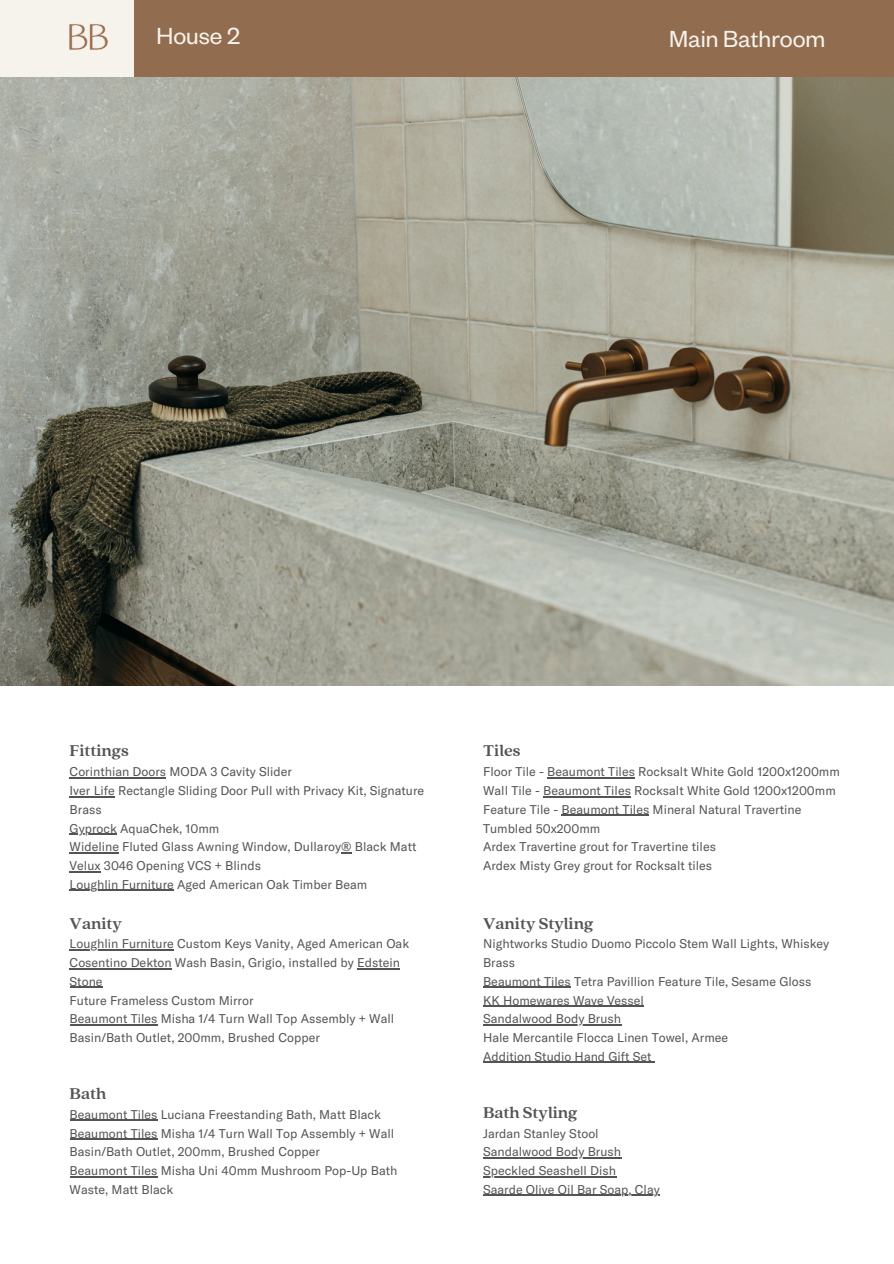
<style>
.page{position:relative;width:894px;height:1264px;background:#fff}
.page>*{position:absolute;margin:0;border:0;box-sizing:border-box;transform-origin:0 0}
.t1{font:25.65px "Test Founders Grotesk";color:#f6f3ed}
.t2{font:700 17.25px "Quincy CF";color:#545454}
.t3{font:12.45px/18.8px "GT America Trial";color:#545454}
.s1{font-family:"Noto Sans"}
</style>
<div class="page">
<img style="left:0;top:77px;width:893px;height:608px">
<div style="left:0;top:0;width:134px;height:77px;background:#f6f3ed"></div>
<div style="left:134px;top:0;width:759px;height:77px;background:#926c4e"></div>
<img style="left:69px;top:24px;width:39px;height:26px">
<hr style="left:70px;top:777px;width:96px;height:1px;background:#545454">
<hr style="left:70px;top:796px;width:45px;height:1px;background:#545454">
<hr style="left:70px;top:833px;width:47px;height:1px;background:#545454">
<hr style="left:70px;top:852px;width:49px;height:1px;background:#545454">
<hr style="left:70px;top:871px;width:31px;height:1px;background:#545454">
<hr style="left:70px;top:889px;width:104px;height:1px;background:#545454">
<hr style="left:547px;top:777px;width:88px;height:1px;background:#545454">
<hr style="left:543px;top:796px;width:87px;height:1px;background:#545454">
<hr style="left:561px;top:814px;width:88px;height:1px;background:#545454">
<hr style="left:70px;top:949px;width:104px;height:1px;background:#545454">
<hr style="left:70px;top:968px;width:102px;height:1px;background:#545454">
<hr style="left:357px;top:968px;width:43px;height:1px;background:#545454">
<hr style="left:70px;top:986px;width:33px;height:1px;background:#545454">
<hr style="left:70px;top:1024px;width:87px;height:1px;background:#545454">
<hr style="left:70px;top:1119px;width:87px;height:1px;background:#545454">
<hr style="left:70px;top:1138px;width:87px;height:1px;background:#545454">
<hr style="left:70px;top:1176px;width:87px;height:1px;background:#545454">
<hr style="left:483px;top:986px;width:87px;height:1px;background:#545454">
<hr style="left:483px;top:1005px;width:160px;height:1px;background:#545454">
<hr style="left:483px;top:1024px;width:138px;height:1px;background:#545454">
<hr style="left:483px;top:1061px;width:168px;height:1px;background:#545454">
<hr style="left:483px;top:1157px;width:138px;height:1px;background:#545454">
<hr style="left:483px;top:1176px;width:133px;height:1px;background:#545454">
<hr style="left:483px;top:1194px;width:176px;height:1px;background:#545454">
<h1 class="t1" style="left:156px;top:19px;width:85px">House 2</h1>
<p class="t1" style="left:669px;top:22px;width:158px">Main Bathroom</p>
<p class="t2" style="left:70px;top:739px;width:61px">Fittings</p>
<p class="t3" style="left:70px;top:762px;width:224px">Corinthian Doors MODA 3 Cavity Slider</p>
<p class="t3" style="left:70px;top:781px;width:356px">Iver Life Rectangle Sliding Door Pull with Privacy Kit, Signature<br>Brass</p>
<p class="t3" style="left:70px;top:818px;width:151px">Gyprock AquaChek, 10mm</p>
<p class="t3" style="left:70px;top:837px;width:348px">Wideline Fluted Glass Awning Window, Dullaroy<span class="s1">®</span> Black Matt</p>
<p class="t3" style="left:70px;top:856px;width:193px">Velux 3046 Opening VCS <span class="s1">+</span> Blinds</p>
<p class="t3" style="left:70px;top:874px;width:299px">Loughlin Furniture Aged American Oak Timber Beam</p>
<p class="t2" style="left:70px;top:911px;width:54px">Vanity</p>
<p class="t3" style="left:70px;top:934px;width:341px">Loughlin Furniture Custom Keys Vanity, Aged American Oak</p>
<p class="t3" style="left:70px;top:953px;width:332px">Cosentino Dekton Wash Basin, Grigio, installed by Edstein<br>Stone</p>
<p class="t3" style="left:70px;top:990px;width:185px">Future Frameless Custom Mirror</p>
<p class="t3" style="left:70px;top:1009px;width:326px">Beaumont Tiles Misha 1<span class="s1">/</span>4 Turn Wall Top Assembly <span class="s1">+</span> Wall<br>Basin<span class="s1">/</span>Bath Outlet, 200mm, Brushed Copper</p>
<p class="t2" style="left:70px;top:1082px;width:38px">Bath</p>
<p class="t3" style="left:70px;top:1104px;width:312px">Beaumont Tiles Luciana Freestanding Bath, Matt Black</p>
<p class="t3" style="left:70px;top:1123px;width:326px">Beaumont Tiles Misha 1<span class="s1">/</span>4 Turn Wall Top Assembly <span class="s1">+</span> Wall<br>Basin<span class="s1">/</span>Bath Outlet, 200mm, Brushed Copper</p>
<p class="t3" style="left:70px;top:1161px;width:329px">Beaumont Tiles Misha Uni 40mm Mushroom Pop-Up Bath<br>Waste, Matt Black</p>
<p class="t2" style="left:483px;top:739px;width:39px">Tiles</p>
<p class="t3" style="left:483px;top:762px;width:358px">Floor Tile - Beaumont Tiles Rocksalt White Gold 1200x1200mm</p>
<p class="t3" style="left:483px;top:781px;width:354px">Wall Tile - Beaumont Tiles Rocksalt White Gold 1200x1200mm</p>
<p class="t3" style="left:483px;top:799px;width:320px">Feature Tile - Beaumont Tiles Mineral Natural Travertine<br>Tumbled 50x200mm</p>
<p class="t3" style="left:483px;top:837px;width:234px">Ardex Travertine grout for Travertine tiles</p>
<p class="t3" style="left:483px;top:856px;width:230px">Ardex Misty Grey grout for Rocksalt tiles</p>
<p class="t2" style="left:483px;top:911px;width:112px">Vanity Styling</p>
<p class="t3" style="left:483px;top:934px;width:347px">Nightworks Studio Duomo Piccolo Stem Wall Lights, Whiskey<br>Brass</p>
<p class="t3" style="left:483px;top:971px;width:330px">Beaumont Tiles Tetra Pavillion Feature Tile, Sesame Gloss</p>
<p class="t3" style="left:483px;top:990px;width:162px">KK Homewares Wave Vessel</p>
<p class="t3" style="left:483px;top:1009px;width:139px">Sandalwood Body Brush</p>
<p class="t3" style="left:483px;top:1028px;width:246px">Hale Mercantile Flocca Linen Towel, Armee</p>
<p class="t3" style="left:483px;top:1046px;width:170px">Addition Studio Hand Gift Set</p>
<p class="t2" style="left:483px;top:1101px;width:96px">Bath Styling</p>
<p class="t3" style="left:483px;top:1123px;width:117px">Jardan Stanley Stool</p>
<p class="t3" style="left:483px;top:1142px;width:139px">Sandalwood Body Brush</p>
<p class="t3" style="left:483px;top:1161px;width:134px">Speckled Seashell Dish</p>
<p class="t3" style="left:483px;top:1179px;width:178px">Saarde Olive Oil Bar Soap, Clay</p>
</div>
